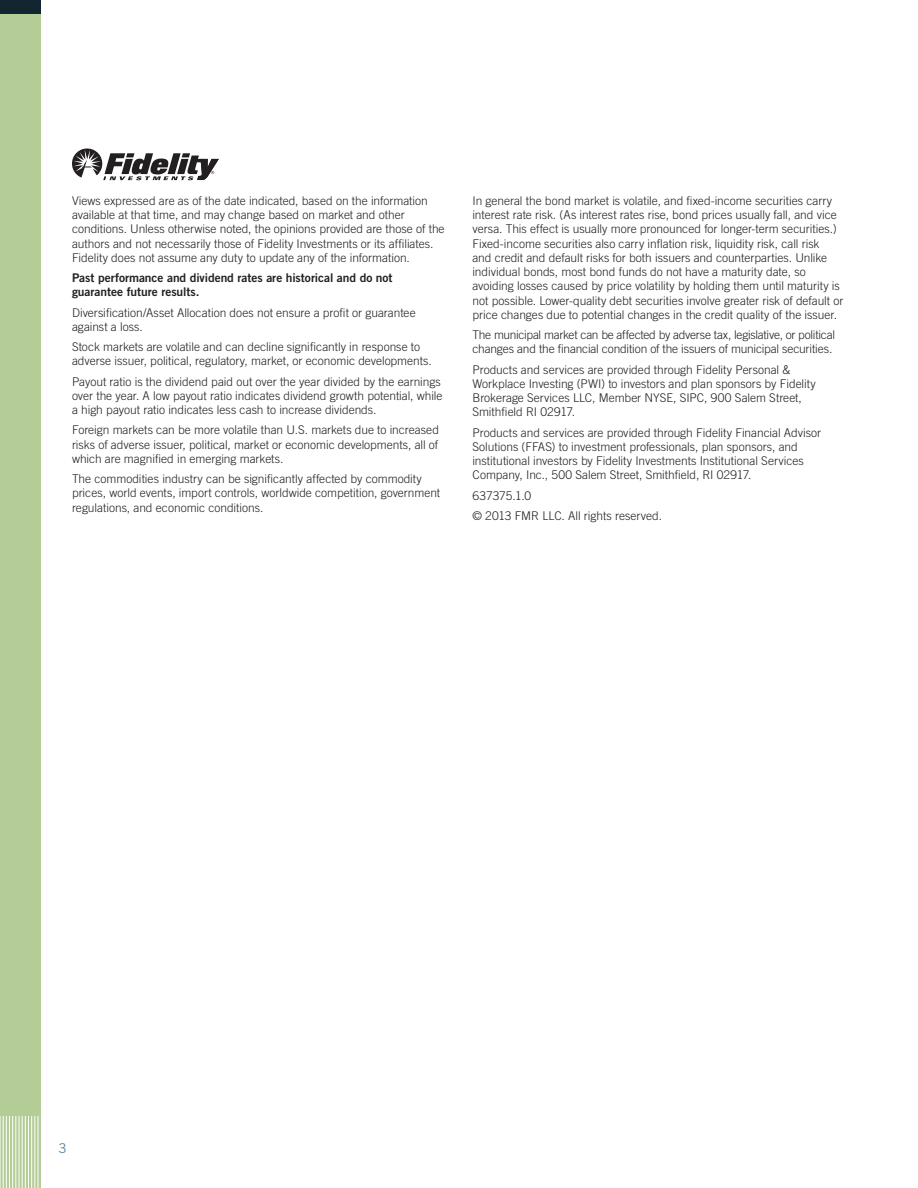
<style>
.page{position:relative;width:918px;height:1188px;background:#fff}
.page>*{position:absolute;margin:0;border:0;box-sizing:border-box;transform-origin:0 0}
.t1{font:13.5px "Trade Gothic LT Std";color:#5c87a1}
._21_Legal{font:300 12px/14.2px "Trade Gothic LT Std";color:#231f20}
._21_Legal-2{font:300 12px/14.2px "Trade Gothic LT Std";letter-spacing:-.02em;color:#231f20}
._21_Legal-3{font:12px/14.2px "Trade Gothic LT Std Bd 2";letter-spacing:-.005em;color:#231f20}
</style>
<div class="page">
<div style="left:0;top:14px;width:40px;height:1174px;background:#b4cc95"></div>
<hr style="left:0;top:1116px;width:1px;height:72px;background:#fff">
<hr style="left:3px;top:1116px;width:1px;height:72px;background:#fff">
<hr style="left:9px;top:1116px;width:1px;height:72px;background:#fff">
<hr style="left:16px;top:1116px;width:1px;height:72px;background:#fff">
<hr style="left:22px;top:1116px;width:1px;height:72px;background:#fff">
<hr style="left:6px;top:1116px;width:1px;height:72px;background:#fff">
<hr style="left:12px;top:1116px;width:1px;height:72px;background:#fff">
<hr style="left:19px;top:1116px;width:1px;height:72px;background:#fff">
<hr style="left:25px;top:1116px;width:1px;height:72px;background:#fff">
<hr style="left:28px;top:1116px;width:1px;height:72px;background:#fff">
<hr style="left:35px;top:1116px;width:1px;height:72px;background:#fff">
<hr style="left:31px;top:1116px;width:1px;height:72px;background:#fff">
<hr style="left:38px;top:1116px;width:1px;height:72px;background:#fff">
<div style="left:0;top:0;width:40px;height:14px;background:#122632"></div>
<svg style="left:72px;top:148px;width:147px;height:32px"></svg>
<p class="_21_Legal" style="left:72px;top:193px;width:374px">Views expressed are as of the date indicated, based on the information available at that time, and may change based on market and other conditions. Unless otherwise noted, the opinions provided are those of the authors and not necessarily those of Fidelity Investments or its affiliates.<br>Fidelity does not assume any duty to update any of the information.</p>
<p class="_21_Legal-3" style="left:72px;top:271px;width:322px">Past performance and dividend rates are historical and do not guarantee future results.</p>
<p class="_21_Legal" style="left:72px;top:305px;width:345px">Diversification/Asset Allocation does not ensure a profit or guarantee against a loss.</p>
<p class="_21_Legal" style="left:72px;top:340px;width:361px">Stock markets are volatile and can decline significantly in response to adverse issuer, political, regulatory, market, or economic developments.</p>
<p class="_21_Legal" style="left:72px;top:374px;width:372px">Payout ratio is the dividend paid out over the year divided by the earnings over the year. A low payout ratio indicates dividend growth potential, while a high payout ratio indicates less cash to increase dividends.</p>
<p class="_21_Legal" style="left:72px;top:423px;width:369px;text-align:justify">Foreign markets can be more volatile than U.S. markets due to increased risks of adverse issuer, political, market or economic developments, all of which are magnified in emerging markets.</p>
<p class="_21_Legal" style="left:72px;top:472px;width:370px">The commodities industry can be significantly affected by commodity prices, world events, import controls, worldwide competition, government regulations, and economic conditions.</p>
<p class="_21_Legal" style="left:472px;top:193px;width:372px">In general the bond market is volatile, and fixed-income securities carry interest rate risk. (As interest rates rise, bond prices usually fall, and vice versa. This effect is usually more pronounced for longer-term securities.)<br>Fixed-income securities also carry inflation risk, liquidity risk, call risk<br>and credit and default risks for both issuers and counterparties. Unlike individual bonds, most bond funds do not have a maturity date, so avoiding losses caused by price volatility by holding them until maturity is not possible. Lower-quality debt securities involve greater risk of default or price changes due to potential changes in the credit quality of the issuer.</p>
<p class="_21_Legal-2" style="left:472px;top:328px;width:364px">The municipal market can be affected by adverse tax, legislative, or political changes and the financial condition of the issuers of municipal securities.</p>
<p class="_21_Legal" style="left:472px;top:362px;width:345px">Products and services are provided through Fidelity Personal &amp; Workplace Investing (PWI) to investors and plan sponsors by Fidelity Brokerage Services LLC, Member NYSE, SIPC, 900 Salem Street, Smithfield RI 02917.</p>
<p class="_21_Legal" style="left:472px;top:425px;width:350px">Products and services are provided through Fidelity Financial Advisor Solutions (FFAS) to investment professionals, plan sponsors, and institutional investors by Fidelity Investments Institutional Services Company, Inc., 500 Salem Street, Smithfield, RI 02917.</p>
<p class="_21_Legal" style="left:472px;top:488px;width:60px">637375.1.0</p>
<p class="_21_Legal" style="left:472px;top:508px;width:191px">© 2013 FMR LLC. All rights reserved.</p>
<p class="t1" style="left:58px;top:1140px;width:10px">3</p>
</div>
